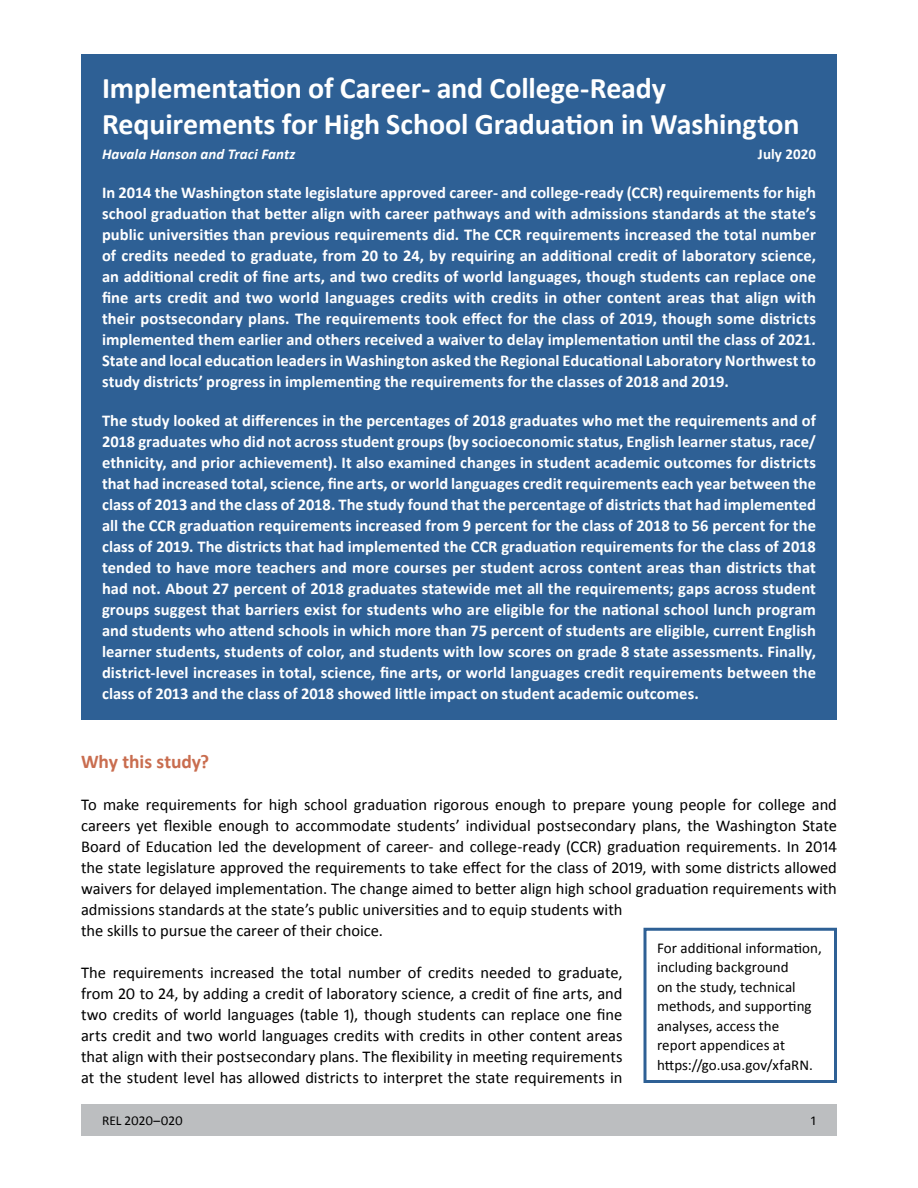
<style>
.page{position:relative;width:918px;height:1188px;background:#fff}
.page>*{position:absolute;margin:0;border:0;box-sizing:border-box;transform-origin:0 0}
.t1{font:700 30px/36px "Calibri";letter-spacing:-.005em;color:#fff}
.t2{font:700 19.5px "Calibri";color:#c96d4f}
.t3{font:700 16.5px/21px "Calibri";color:#fff;text-align:justify}
.t4{font:16.5px/21px "Calibri";color:#000}
.t5{font:15px/19.5px "Calibri";letter-spacing:.005em;color:#000}
.t6{font:italic 700 15px "Calibri";letter-spacing:.005em;color:#fff}
.t7{font:700 15px "Calibri";letter-spacing:.005em;color:#fff}
.t8{font:13.5px "Calibri";letter-spacing:-.005em;color:#000}
</style>
<div class="page">
<div style="left:81px;top:1104px;width:756px;height:32px;background:#bcbec0"></div>
<div style="left:644px;top:928px;width:193px;height:155px;border:3px solid #2e6095"></div>
<div style="left:81px;top:54px;width:756px;height:666px;background:#2e6095"></div>
<p class="t1" style="left:102px;top:70px;width:699px">Implementation of Career- and College-Ready<br>Requirements for High School Graduation in Washington</p>
<p class="t6" style="left:102px;top:144px;width:195px">Havala Hanson and Traci Fantz</p>
<p class="t7" style="left:758px;top:144px;width:59px">July 2020</p>
<p class="t3" style="left:102px;top:182px;width:716px">In 2014 the Washington state legislature approved career- and college-ready (CCR) requirements for high school graduation that better align with career pathways and with admissions standards at the state’s public universities than previous requirements did. The CCR requirements increased the total number of credits needed to graduate, from 20 to 24, by requiring an additional credit of laboratory science, an additional credit of fine arts, and two credits of world languages, though students can replace one fine arts credit and two world languages credits with credits in other content areas that align with their postsecondary plans. The requirements took effect for the class of 2019, though some districts implemented them earlier and others received a waiver to delay implementation until the class of 2021.<br>State and local education leaders in Washington asked the Regional Educational Laboratory Northwest to study districts’ progress in implementing the requirements for the classes of 2018 and 2019.</p>
<p class="t3" style="left:102px;top:410px;width:716px">The study looked at differences in the percentages of 2018 graduates who met the requirements and of 2018 graduates who did not across student groups (by socioeconomic status, English learner status, race/ ethnicity, and prior achievement). It also examined changes in student academic outcomes for districts that had increased total, science, fine arts, or world languages credit requirements each year between the class of 2013 and the class of 2018. The study found that the percentage of districts that had implemented all the CCR graduation requirements increased from 9 percent for the class of 2018 to 56 percent for the class of 2019. The districts that had implemented the CCR graduation requirements for the class of 2018 tended to have more teachers and more courses per student across content areas than districts that had not. About 27 percent of 2018 graduates statewide met all the requirements; gaps across student groups suggest that barriers exist for students who are eligible for the national school lunch program and students who attend schools in which more than 75 percent of students are eligible, current English learner students, students of color, and students with low scores on grade 8 state assessments. Finally, district-level increases in total, science, fine arts, or world languages credit requirements between the class of 2013 and the class of 2018 showed little impact on student academic outcomes.</p>
<h2 class="t2" style="left:81px;top:749px;width:130px">Why this study?</h2>
<p class="t4" style="left:81px;top:794px;width:758px">To make requirements for high school graduation rigorous enough to prepare young people for college and careers yet flexible enough to accommodate students’ individual postsecondary plans, the Washington State Board of Education led the development of career- and college-ready (CCR) graduation requirements. In 2014 the state legislature approved the requirements to take effect for the class of 2019, with some districts allowed waivers for delayed implementation. The change aimed to better align high school graduation requirements with admissions standards at the state’s public universities and to equip students with<br>the skills to pursue the career of their choice.</p>
<p class="t4" style="left:81px;top:962px;width:543px;text-align:justify">The requirements increased the total number of credits needed to graduate, from 20 to 24, by adding a credit of laboratory science, a credit of fine arts, and two credits of world languages (table 1), though students can replace one fine arts credit and two world languages credits with credits in other content areas that align with their postsecondary plans. The flexibility in meeting requirements at the student level has allowed districts to interpret the state requirements in</p>
<p class="t5" style="left:657px;top:938px;width:166px">For additional information, including background<br>on the study, technical methods, and supporting analyses, access the report appendices at https://go.usa.gov/xfaRN.</p>
<p class="t8" style="left:102px;top:1112px;width:82px">REL 2020–020</p>
<p class="t8" style="left:811px;top:1112px;width:6px">1</p>
</div>
